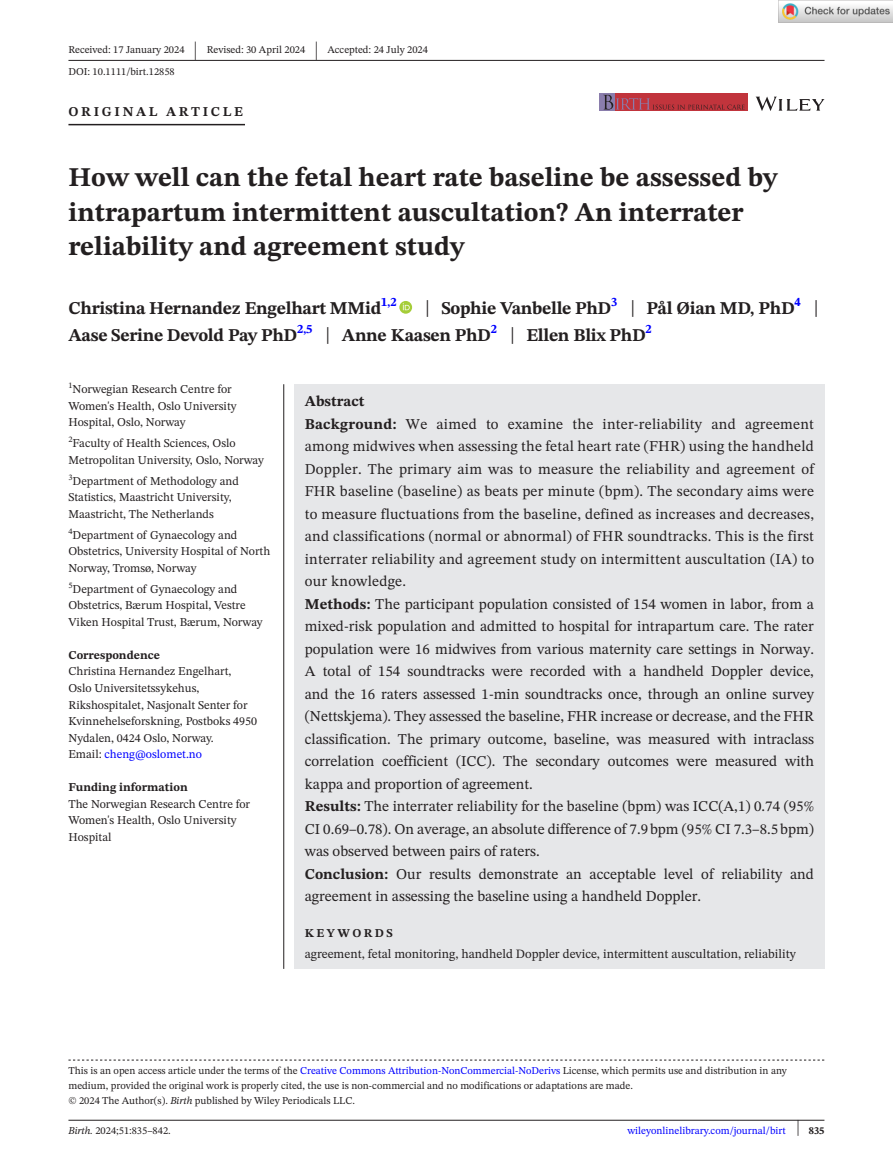
<style>
.page{position:relative;width:893px;height:1174px;background:#fff}
.page>*{position:absolute;margin:0;border:0;box-sizing:border-box;transform-origin:0 0}
.t1{font:700 27px/34.5px "STIX Two Text";color:#231f20}
.t2{font:25.65px "STIX Two Text";color:#231f20;scale:.49 1}
.t3{font:700 18px/27px "STIX Two Text";letter-spacing:-.02em;color:#231f20}
.t4{font:15px/22.5px "STIX Two Text";color:#231f20}
.t5{font:700 13.5px "STIX Two Text";letter-spacing:.2em;color:#231f20}
.t6{font:12.75px "STIX Two Text";color:#231f20}
.t7{font:12px/16.5px "STIX Two Text";color:#231f20}
.t8{font:700 12px "STIX Two Text";color:#231f20}
.t9{font:700 12px "STIX Two Text";letter-spacing:.2em;color:#231f20}
.t10{font:10.5px/15px "STIX Two Text";color:#231f20}
.t11{font:10.5px "STIX Two Text";color:#00f}
.s1{font-weight:400;font-size:23.4px}
.s2{color:#00f}
.s3{font-weight:700}
.s4{font-style:italic}
.s5{font-size:22.2px;color:#231f20}
.s6{font-weight:700;color:#231f20}
</style>
<div class="page">
<hr style="left:68px;top:1119px;width:756px;height:1px;background:#231f20">
<svg style="left:756px;top:97px;width:68px;height:14px"></svg>
<div style="left:599px;top:93px;width:149px;height:18px;background:#c1343c"></div>
<div style="left:599px;top:93px;width:15px;height:18px;background:#8a7dac"></div>
<svg style="left:603px;top:95px;width:142px;height:15px"></svg>
<hr style="left:68px;top:60px;width:756px;height:1px;background:#231f20">
<hr style="left:68px;top:124px;width:177px;height:1px;background:#231f20">
<svg style="left:399px;top:301px;width:13px;height:13px"></svg>
<svg style="left:403px;top:303px;width:7px;height:7px"></svg>
<svg style="left:68px;top:1059px;width:756px;height:1px"></svg>
<div style="left:294px;top:384px;width:530px;height:585px;background:#e6e7e9"></div>
<hr style="left:283px;top:384px;width:1px;height:585px;background:#231f20">
<img style="left:779px;top:0;width:114px;height:23px">
<p class="t10" style="left:68px;top:42px;width:118px">Received: 17 January 2024</p>
<h2 class="t2" style="left:194px;top:32px;width:8px">|</h2>
<p class="t10" style="left:207px;top:42px;width:100px">Revised: 30 April 2024</p>
<h2 class="t2" style="left:315px;top:32px;width:8px">|</h2>
<p class="t10" style="left:328px;top:42px;width:102px">Accepted: 24 July 2024</p>
<p class="t10" style="left:68px;top:64px;width:108px">DOI: 10.1111/birt.12858</p>
<p class="t5" style="left:68px;top:101px;width:176px">ORIGINAL ARTICLE</p>
<h1 class="t1" style="left:68px;top:161px;width:710px">How well can the fetal heart rate baseline be assessed by intrapartum intermittent auscultation? An interrater reliability and agreement study</h1>
<p class="t3" style="left:68px;top:295px;width:752px">Christina Hernandez Engelhart MMid<sup>1,2</sup> <span class="s1">|</span> Sophie Vanbelle PhD<sup>3</sup> <span class="s1">|</span> Pål Øian MD, PhD<sup>4</sup> <span class="s1">|<br></span>Aase Serine Devold Pay PhD<sup>2,5</sup> <span class="s1">|</span> Anne Kaasen PhD<sup>2</sup> <span class="s1">|</span> Ellen Blix PhD<sup>2</sup></p>
<p class="t7" style="left:68px;top:381px;width:170px"><sup>1</sup>Norwegian Research Centre for<br>Women's Health, Oslo University<br>Hospital, Oslo, Norway</p>
<p class="t7" style="left:68px;top:435px;width:197px"><sup>2</sup>Faculty of Health Sciences, Oslo<br>Metropolitan University, Oslo, Norway</p>
<p class="t7" style="left:68px;top:472px;width:172px"><sup>3</sup>Department of Methodology and<br>Statistics, Maastricht University,<br>Maastricht, The Netherlands</p>
<p class="t7" style="left:68px;top:526px;width:203px"><sup>4</sup>Department of Gynaecology and<br>Obstetrics, University Hospital of North<br>Norway, Tromsø, Norway</p>
<p class="t7" style="left:68px;top:580px;width:196px"><sup>5</sup>Department of Gynaecology and<br>Obstetrics, Bærum Hospital, Vestre<br>Viken Hospital Trust, Bærum, Norway</p>
<p class="t8" style="left:68px;top:646px;width:93px">Correspondence</p>
<p class="t7" style="left:68px;top:663px;width:190px">Christina Hernandez Engelhart,<br>Oslo Universitetssykehus,<br>Rikshospitalet, Nasjonalt Senter for<br>Kvinnehelseforskning, Postboks 4950<br>Nydalen, 0424 Oslo, Norway.<br>Email: <span class="s2">cheng@oslomet.no</span></p>
<p class="t8" style="left:68px;top:778px;width:121px">Funding information</p>
<p class="t7" style="left:68px;top:795px;width:183px">The Norwegian Research Centre for<br>Women's Health, Oslo University<br>Hospital</p>
<p class="t4" style="left:305px;top:390px;width:511px"><span class="s3">Abstract<br>Background:</span> We aimed to examine the inter-reliability and agreement among midwives when assessing the fetal heart rate (FHR) using the handheld Doppler. The primary aim was to measure the reliability and agreement of FHR baseline (baseline) as beats per minute (bpm). The secondary aims were to measure fluctuations from the baseline, defined as increases and decreases, and classifications (normal or abnormal) of FHR soundtracks. This is the first interrater reliability and agreement study on intermittent auscultation (IA) to our knowledge.<br><span class="s3">Methods:</span> The participant population consisted of 154 women in labor, from a mixed-risk population and admitted to hospital for intrapartum care. The rater population were 16 midwives from various maternity care settings in Norway.<br>A total of 154 soundtracks were recorded with a handheld Doppler device, and the 16 raters assessed 1-min soundtracks once, through an online survey (Nettskjema). They assessed the baseline, FHR increase or decrease, and the FHR classification. The primary outcome, baseline, was measured with intraclass correlation coefficient (ICC). The secondary outcomes were measured with kappa and proportion of agreement.<br><span class="s3">Results:</span> The interrater reliability for the baseline (bpm) was ICC(A,1) 0.74 (95% CI 0.69–0.78). On average, an absolute difference of 7.9bpm (95% CI 7.3–8.5bpm) was observed between pairs of raters.<br><span class="s3">Conclusion:</span> Our results demonstrate an acceptable level of reliability and agreement in assessing the baseline using a handheld Doppler.</p>
<p class="t9" style="left:305px;top:924px;width:90px">KEYWORDS</p>
<p class="t6" style="left:305px;top:945px;width:493px">agreement, fetal monitoring, handheld Doppler device, intermittent auscultation, reliability</p>
<p class="t10" style="left:68px;top:1063px;width:720px">This is an open access article under the terms of the <span class="s2">Creative Commons Attribution-NonCommercial-NoDerivs</span> License, which permits use and distribution in any medium, provided the original work is properly cited, the use is non-commercial and no modifications or adaptations are made.<br>© 2024 The Author(s). <span class="s4">Birth</span> published by Wiley Periodicals LLC.</p>
<p class="t10" style="left:68px;top:1123px;width:104px"><span class="s4">Birth.</span> 2024;51:835–842.</p>
<p class="t11" style="left:627px;top:1123px;width:199px">wileyonlinelibrary.com/journal/birt <span class="s5">|</span> <span class="s6">835</span></p>
</div>
